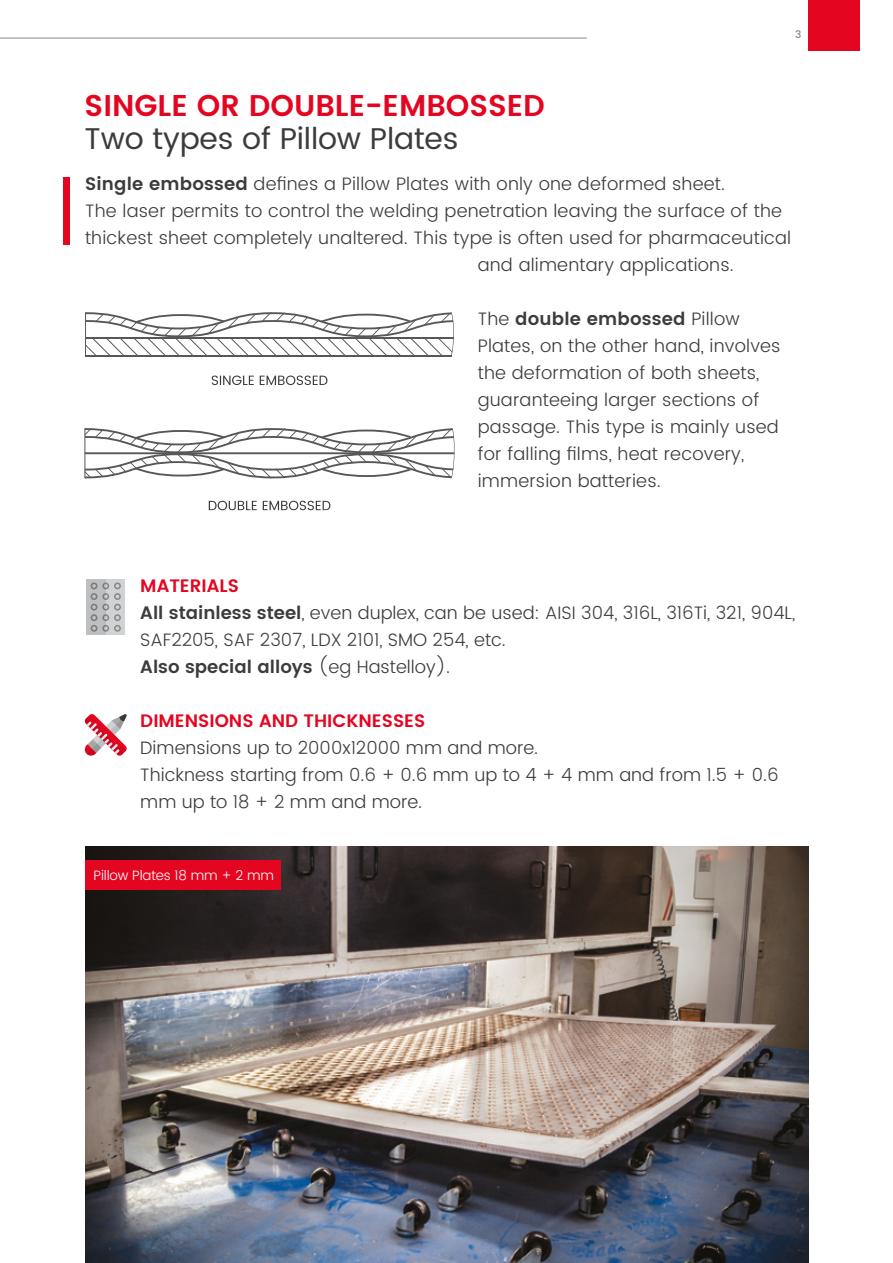
<style>
.page{position:relative;width:893px;height:1263px;background:#fff}
.page>*{position:absolute;margin:0;border:0;box-sizing:border-box;transform-origin:0 0}
.t1{font:600 30px "Poppins";color:#e40521}
.t2{font:30px "Poppins";letter-spacing:-.005em;color:#3c3c3b}
.t3{font:300 18px/27px "Poppins";letter-spacing:.01em;color:#3c3c3b}
.t4{font:600 18px "Poppins";color:#e40521}
.t5{font:300 13.5px "Poppins";letter-spacing:-.01em;color:#fff}
.t6{font:500 10.5px "Poppins";color:#87898b}
.s1{font-weight:600}
.s2{font-weight:600;color:#e40521}
</style>
<div class="page">
<div style="left:808px;top:0;width:51px;height:51px;background:#e40521"></div>
<hr style="left:0;top:38px;width:587px;height:1px;background:#87898b">
<svg style="left:85px;top:714px;width:42px;height:42px"></svg>
<div style="left:86px;top:579px;width:39px;height:56px;background:#d1d2d3"></div>
<svg style="left:102px;top:582px;width:7px;height:7px"></svg>
<svg style="left:114px;top:582px;width:7px;height:7px"></svg>
<svg style="left:116px;top:584px;width:3px;height:4px"></svg>
<svg style="left:102px;top:593px;width:7px;height:7px"></svg>
<svg style="left:114px;top:593px;width:7px;height:7px"></svg>
<svg style="left:114px;top:604px;width:7px;height:6px"></svg>
<svg style="left:116px;top:605px;width:3px;height:4px"></svg>
<svg style="left:102px;top:614px;width:7px;height:7px"></svg>
<svg style="left:114px;top:614px;width:7px;height:7px"></svg>
<svg style="left:116px;top:616px;width:3px;height:4px"></svg>
<svg style="left:102px;top:625px;width:7px;height:7px"></svg>
<svg style="left:114px;top:625px;width:7px;height:7px"></svg>
<svg style="left:116px;top:626px;width:3px;height:4px"></svg>
<svg style="left:86px;top:579px;width:20px;height:56px"></svg>
<div style="left:64px;top:177px;width:6px;height:67px;background:#e40521"></div>
<svg style="left:212px;top:375px;width:115px;height:10px"></svg>
<svg style="left:85px;top:312px;width:369px;height:45px"></svg>
<svg style="left:85px;top:428px;width:370px;height:50px"></svg>
<svg style="left:209px;top:501px;width:121px;height:9px"></svg>
<img style="left:85px;top:847px;width:724px;height:416px">
<div style="left:85px;top:860px;width:196px;height:30px;background:#e40521"></div>
<p class="t6" style="left:795px;top:27px;width:8px">3</p>
<h1 class="t1" style="left:85px;top:83px;width:462px">SINGLE OR DOUBLE-EMBOSSED</h1>
<h1 class="t2" style="left:85px;top:117px;width:375px">Two types of Pillow Plates</h1>
<p class="t3" style="left:85px;top:171px;width:642px"><span class="s1">Single embossed</span> defines a Pillow Plates with only one deformed sheet.</p>
<p class="t3" style="left:85px;top:198px;width:698px">The laser permits to control the welding penetration leaving the surface of the</p>
<p class="t3" style="left:85px;top:225px;width:708px">thickest sheet completely unaltered. This type is often used for pharmaceutical</p>
<p class="t3" style="left:478px;top:252px;width:258px">and alimentary applications.</p>
<p class="t3" style="left:478px;top:306px;width:304px">The <span class="s1">double embossed</span> Pillow<br>Plates, on the other hand, involves the deformation of both sheets, guaranteeing larger sections of passage. This type is mainly used for falling films, heat recovery, immersion batteries.</p>
<p class="t3" style="left:140px;top:573px;width:656px"><span class="s2">MATERIALS<br></span><span class="s1">All stainless steel</span>, even duplex, can be used: AISI 304, 316L, 316Ti, 321, 904L, SAF2205, SAF 2307, LDX 2101, SMO 254, etc.<br><span class="s1">Also special alloys</span> (eg Hastelloy).</p>
<p class="t4" style="left:140px;top:707px;width:286px">DIMENSIONS AND THICKNESSES</p>
<p class="t3" style="left:140px;top:735px;width:640px">Dimensions up to 2000x12000 mm and more.<br>Thickness starting from 0.6 + 0.6 mm up to 4 + 4 mm and from 1.5 + 0.6 mm up to 18 + 2 mm and more.</p>
<p class="t5" style="left:94px;top:866px;width:182px">Pillow Plates 18 mm + 2 mm</p>
</div>
